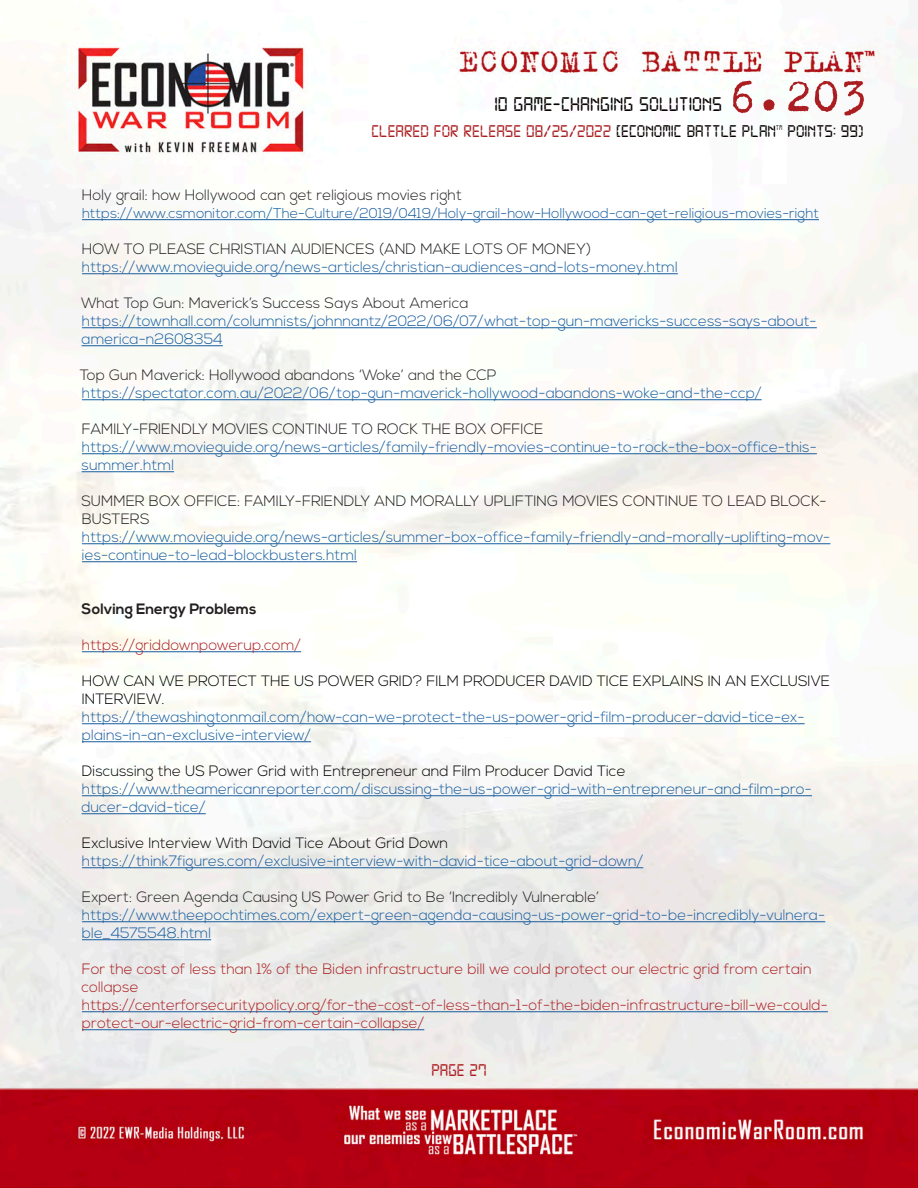
<style>
.page{position:relative;width:918px;height:1188px;background:#fff}
.page>*{position:absolute;margin:0;border:0;box-sizing:border-box;transform-origin:0 0}
.t1{font:51px "Trixie";color:#aa1e21}
.t2{font:21px "Digital 7";color:#080302}
.t3{font:18px "Digital 7";color:#aa1e21}
.t4{font:18px "Digital 7";color:#080302}
.t5{font:300 15px/18px "Nexa";color:#175d9e}
.t6{font:300 15px/18px "Nexa";color:#231f20}
.t7{font:300 15px/18px "Nexa";color:#aa1e21}
.t8{font:300 15px/18px "Nexa";color:#000}
.t9{font:700 15px "Nexa";color:#231f20}
.t10{font:300 14.25px "Nexa";color:#175d9e}
.t11{font:7.05px "Digital 7";color:#080302}
.s1{color:#080302}
</style>
<div class="page">
<img style="left:0;top:5px;width:918px;height:1183px">
<hr style="left:82px;top:219px;width:737px;height:1px;background:#175d9e">
<hr style="left:82px;top:273px;width:596px;height:1px;background:#175d9e">
<hr style="left:82px;top:327px;width:735px;height:1px;background:#175d9e">
<hr style="left:82px;top:345px;width:141px;height:1px;background:#175d9e">
<hr style="left:82px;top:399px;width:680px;height:1px;background:#175d9e">
<hr style="left:82px;top:453px;width:735px;height:1px;background:#175d9e">
<hr style="left:82px;top:471px;width:92px;height:1px;background:#175d9e">
<hr style="left:82px;top:543px;width:748px;height:1px;background:#175d9e">
<hr style="left:82px;top:561px;width:275px;height:1px;background:#175d9e">
<hr style="left:82px;top:651px;width:219px;height:1px;background:#175d9e">
<hr style="left:82px;top:723px;width:723px;height:1px;background:#175d9e">
<hr style="left:82px;top:741px;width:229px;height:1px;background:#175d9e">
<hr style="left:82px;top:795px;width:730px;height:1px;background:#175d9e">
<hr style="left:82px;top:813px;width:124px;height:1px;background:#175d9e">
<hr style="left:82px;top:867px;width:561px;height:1px;background:#175d9e">
<hr style="left:82px;top:921px;width:743px;height:1px;background:#175d9e">
<hr style="left:82px;top:939px;width:129px;height:1px;background:#175d9e">
<hr style="left:82px;top:1011px;width:746px;height:1px;background:#175d9e">
<hr style="left:82px;top:1029px;width:342px;height:1px;background:#175d9e">
<h1 class="t1" style="left:728px;top:62px;width:142px">6.203</h1>
<p class="t3" style="left:371px;top:123px;width:406px">CLEARED FOR RELEASE 08/25/2022 <span class="s1">[ECONOMIC BATTLE PLAN</span></p>
<p class="t11" style="left:776px;top:124px;width:8px">TM</p>
<p class="t4" style="left:788px;top:123px;width:78px">POINTS: 99)</p>
<h2 class="t2" style="left:495px;top:95px;width:229px">10 GAME-CHANGING SOLUTIONS</h2>
<p class="t6" style="left:82px;top:187px;width:382px">Holy grail: how Hollywood can get religious movies right</p>
<p class="t10" style="left:82px;top:205px;width:738px">https://www.csmonitor.com/The-Culture/2019/0419/Holy-grail-how-Hollywood-can-get-religious-movies-right</p>
<p class="t6" style="left:82px;top:241px;width:511px">HOW TO PLEASE CHRISTIAN AUDIENCES (AND MAKE LOTS OF MONEY)</p>
<p class="t5" style="left:82px;top:259px;width:597px">https://www.movieguide.org/news-articles/christian-audiences-and-lots-money.html</p>
<p class="t6" style="left:81px;top:295px;width:389px">What Top Gun: Maverick’s Success Says About America</p>
<p class="t5" style="left:82px;top:313px;width:737px">https://townhall.com/columnists/johnnantz/2022/06/07/what-top-gun-mavericks-success-says-about&shy;america-n2608354</p>
<p class="t6" style="left:80px;top:367px;width:419px">Top Gun Maverick: Hollywood abandons ‘Woke’ and the CCP</p>
<p class="t5" style="left:82px;top:385px;width:681px">https://spectator.com.au/2022/06/top-gun-maverick-hollywood-abandons-woke-and-the-ccp/</p>
<p class="t6" style="left:82px;top:421px;width:463px">FAMILY-FRIENDLY MOVIES CONTINUE TO ROCK THE BOX OFFICE</p>
<p class="t5" style="left:82px;top:439px;width:737px">https://www.movieguide.org/news-articles/family-friendly-movies-continue-to-rock-the-box-office-this&shy;summer.html</p>
<p class="t6" style="left:81px;top:493px;width:747px">SUMMER BOX OFFICE: FAMILY-FRIENDLY AND MORALLY UPLIFTING MOVIES CONTINUE TO LEAD BLOCK-<br>BUSTERS</p>
<p class="t5" style="left:82px;top:529px;width:750px">https://www.movieguide.org/news-articles/summer-box-office-family-friendly-and-morally-uplifting-mov&shy;ies-continue-to-lead-blockbusters.html</p>
<p class="t9" style="left:82px;top:600px;width:176px">Solving Energy Problems</p>
<p class="t7" style="left:82px;top:637px;width:221px">https://griddownpowerup.com/</p>
<p class="t8" style="left:82px;top:673px;width:750px">HOW CAN WE PROTECT THE US POWER GRID? FILM PRODUCER DAVID TICE EXPLAINS IN AN EXCLUSIVE<br>INTERVIEW.</p>
<p class="t5" style="left:82px;top:709px;width:724px">https://thewashingtonmail.com/how-can-we-protect-the-us-power-grid-film-producer-david-tice-ex&shy;plains-in-an-exclusive-interview/</p>
<p class="t8" style="left:82px;top:763px;width:545px">Discussing the US Power Grid with Entrepreneur and Film Producer David Tice</p>
<p class="t5" style="left:82px;top:781px;width:732px">https://www.theamericanreporter.com/discussing-the-us-power-grid-with-entrepreneur-and-film-pro&shy;ducer-david-tice/</p>
<p class="t8" style="left:82px;top:835px;width:368px">Exclusive Interview With David Tice About Grid Down</p>
<p class="t5" style="left:82px;top:853px;width:563px">https://think7figures.com/exclusive-interview-with-david-tice-about-grid-down/</p>
<p class="t6" style="left:82px;top:889px;width:519px">Expert: Green Agenda Causing US Power Grid to Be ‘Incredibly Vulnerable’</p>
<p class="t5" style="left:82px;top:907px;width:745px">https://www.theepochtimes.com/expert-green-agenda-causing-us-power-grid-to-be-incredibly-vulnera&shy;ble_4575548.html</p>
<p class="t7" style="left:82px;top:961px;width:732px">For the cost of less than 1% of the Biden infrastructure bill we could protect our electric grid from certain collapse</p>
<p class="t7" style="left:82px;top:997px;width:747px">https://centerforsecuritypolicy.org/for-the-cost-of-less-than-1-of-the-biden-infrastructure-bill-we-could&shy;protect-our-electric-grid-from-certain-collapse/</p>
<p class="t3" style="left:431px;top:1062px;width:57px">PAGE 27</p>
</div>
